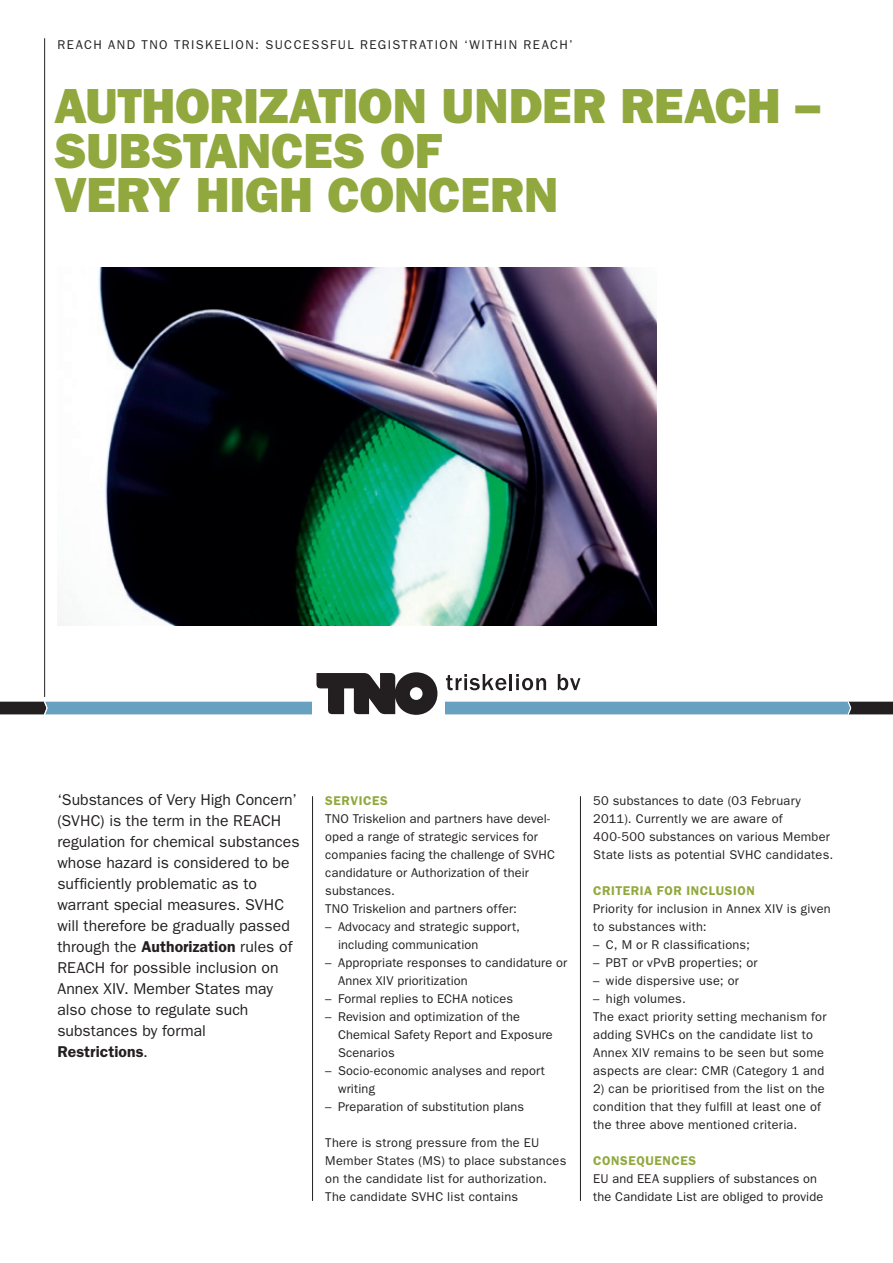
<style>
.page{position:relative;width:893px;height:1263px;background:#fff}
.page>*{position:absolute;margin:0;border:0;box-sizing:border-box;transform-origin:0 0}
.t1{font:49.5px/44.5px "ITC Franklin Gothic Std Hvy";letter-spacing:-.005em;color:#90a83d}
.t2{font:15.75px/21px "ITC Franklin Gothic Std";color:#231f20}
.t3{font:12.75px/18px "ITC Franklin Gothic Std";letter-spacing:.015em;color:#231f20}
.t4{font:600 12.75px "ITC Franklin Gothic Std";letter-spacing:.045em;color:#90a83d}
.t5{font:12.75px "ITC Franklin Gothic Std";letter-spacing:.115em;color:#231f20}
.s1{font-weight:600}
</style>
<div class="page">
<img style="left:57px;top:268px;width:600px;height:357px">
<hr style="left:312px;top:796px;width:1px;height:405px;background:#231f20">
<hr style="left:580px;top:796px;width:1px;height:405px;background:#231f20">
<hr style="left:44px;top:38px;width:1px;height:659px;background:#231f20">
<svg style="left:0;top:672px;width:893px;height:43px"></svg>
<p class="t5" style="left:57px;top:37px;width:125px">REACH an d TNO tris</p>
<p class="t3" style="left:205px;top:36px;width:18px">kelion</p>
<p class="t3" style="left:255px;top:36px;width:30px">: Successful</p>
<p class="t3" style="left:360px;top:36px;width:36px">Registration</p>
<p class="t3" style="left:464px;top:36px;width:26px">‘within</p>
<p class="t3" style="left:523px;top:36px;width:51px">REACH’</p>
<h1 class="t1" style="left:54px;top:84px;width:767px">AUTHORIZATION UNDER REACH –<br>SUBSTANCES OF<br>VERY HIGH CONCERN</h1>
<p class="t2" style="left:57px;top:789px;width:244px">‘Substances of Very High Concern’ (SVHC) is the term in the REACH regulation for chemical substances whose hazard is considered to be sufficiently problematic as to warrant special measures. SVHC will therefore be gradually passed through the <span class="s1">AUTHORIZATION</span> rules of<br>REACH for possible inclusion on<br>Annex XIV. Member States may also chose to regulate such substances by formal<br><span class="s1">RESTRICTIONS</span>.</p>
<p class="t4" style="left:325px;top:793px;width:63px">SERVICES</p>
<p class="t3" style="left:325px;top:810px;width:231px">TNO Triskelion and partners have devel&shy;oped a range of strategic services for companies facing the challenge of SVHC candidature or Authorization of their substances.<br>TNO Triskelion and partners offer:</p>
<p class="t3" style="left:338px;top:918px;width:183px;text-indent:-13px">– Advocacy and strategic support, including communication</p>
<p class="t3" style="left:338px;top:954px;width:231px;text-indent:-13px">– Appropriate responses to candidature or<br>Annex XIV prioritization</p>
<p class="t3" style="left:325px;top:990px;width:189px">– Formal replies to ECHA notices</p>
<p class="t3" style="left:338px;top:1008px;width:216px;text-indent:-13px">– Revision and optimization of the<br>Chemical Safety Report and Exposure<br>Scenarios</p>
<p class="t3" style="left:338px;top:1062px;width:208px;text-indent:-13px">– Socio-economic analyses and report writing</p>
<p class="t3" style="left:325px;top:1098px;width:200px">– Preparation of substitution plans</p>
<p class="t3" style="left:325px;top:1134px;width:243px">There is strong pressure from the EU Member States (MS) to place substances on the candidate list for authorization.<br>The candidate SVHC list contains</p>
<p class="t3" style="left:593px;top:792px;width:242px">50 substances to date (03 February 2011). Currently we are aware of 400-500 substances on various Member State lists as potential SVHC candidates.</p>
<p class="t4" style="left:593px;top:883px;width:163px">CRITERIA FOR INCLUSION</p>
<p class="t3" style="left:593px;top:900px;width:239px">Priority for inclusion in Annex XIV is given to substances with:</p>
<p class="t3" style="left:593px;top:936px;width:158px">– C, M or R classifications;</p>
<p class="t3" style="left:593px;top:954px;width:166px">– PBT or vPvB properties; or</p>
<p class="t3" style="left:593px;top:972px;width:147px">– wide dispersive use; or</p>
<p class="t3" style="left:593px;top:990px;width:235px">– high volumes.<br>The exact priority setting mechanism for adding SVHCs on the candidate list to Annex XIV remains to be seen but some aspects are clear: CMR (Category 1 and</p>
<p class="t3" style="left:593px;top:1080px;width:233px">2) can be prioritised from the list on the condition that they fulfill at least one of the three above mentioned criteria.</p>
<p class="t4" style="left:593px;top:1153px;width:103px">CONSEQUENCES</p>
<p class="t3" style="left:593px;top:1170px;width:232px">EU and EEA suppliers of substances on the Candidate List are obliged to provide</p>
</div>
